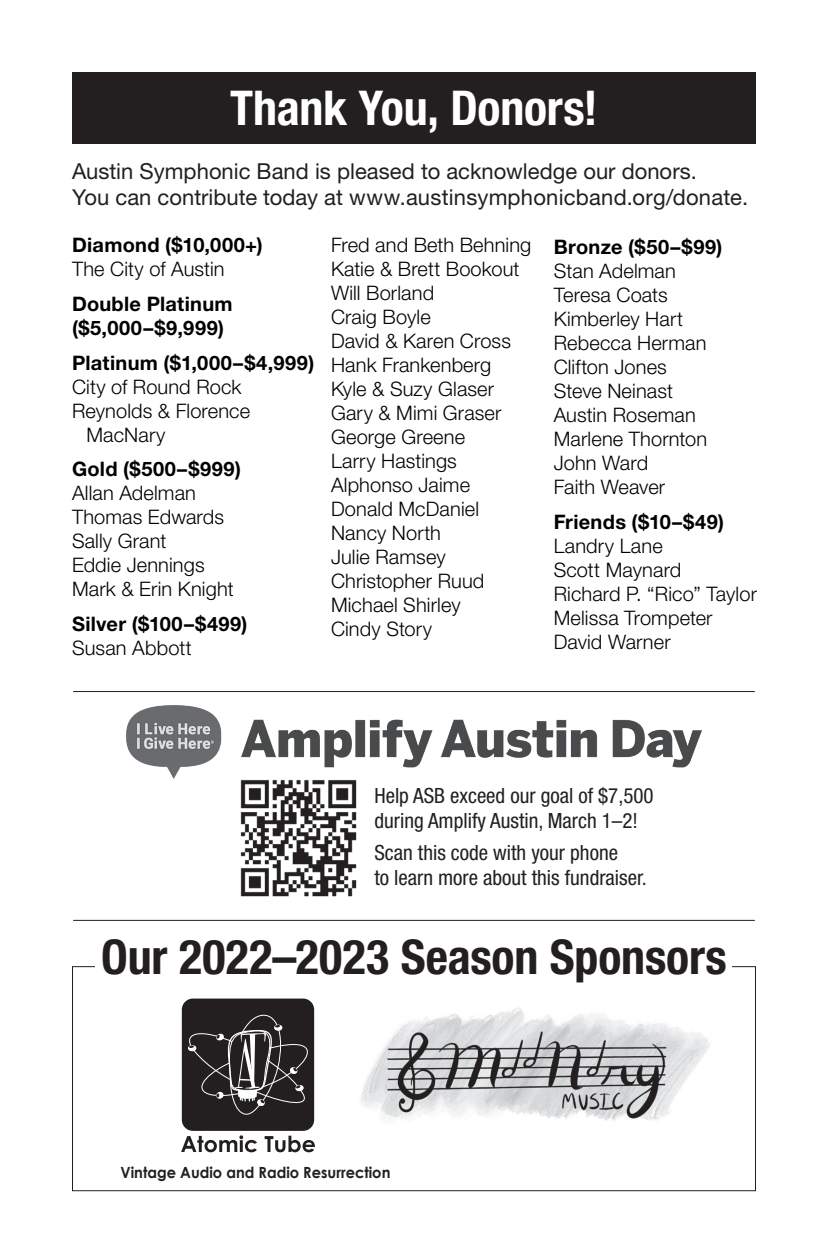
<style>
.page{position:relative;width:828px;height:1260px;background:#fff}
.page>*{position:absolute;margin:0;border:0;box-sizing:border-box;transform-origin:0 0}
.t1{font:700 condensed 48px "Helvetica Neue LT Std";letter-spacing:-.005em;color:#231f20}
.t2{font:700 condensed 48px "Helvetica Neue LT Std";letter-spacing:-.005em;color:#fff}
.t3{font:22px/26.4px "Helvetica Neue LT Std";letter-spacing:.005em;color:#231f20}
.t4{font:condensed 21px/25.2px "Helvetica Neue LT Std";color:#231f20}
.t5{font:300 20px/24px "Helvetica Neue LT Std";letter-spacing:.005em;color:#000}
.t6{font:700 20px/24px "Helvetica Neue LT Std";letter-spacing:.015em;color:#000}
.t7{font:700 15.4px "Century Gothic";color:#231f20;scale:.95 1}
</style>
<div class="page">
<div style="left:182px;top:999px;width:132px;height:132px;background:#231f20;border-radius:11px"></div>
<svg style="left:181px;top:1008px;width:134px;height:113px"></svg>
<svg style="left:181px;top:1135px;width:76px;height:17px"></svg>
<svg style="left:265px;top:1136px;width:50px;height:16px"></svg>
<img style="left:361px;top:1007px;width:349px;height:114px">
<div style="left:72px;top:72px;width:684px;height:72px;background:#231f20"></div>
<hr style="left:73px;top:691px;width:682px;height:1px;background:#231f20">
<hr style="left:73px;top:920px;width:682px;height:1px;background:#231f20">
<img style="left:240px;top:779px;width:117px;height:118px">
<img style="left:126px;top:706px;width:576px;height:72px">
<h1 class="t2" style="left:230px;top:79px;width:369px">Thank You, Donors!</h1>
<p class="t3" style="left:72px;top:157px;width:678px">Austin Symphonic Band is pleased to acknowledge our donors.<br>You can contribute today at www.austinsymphonicband.org/donate.</p>
<p class="t6" style="left:72px;top:232px;width:192px">Diamond ($10,000+)</p>
<p class="t5" style="left:72px;top:256px;width:154px">The City of Austin</p>
<p class="t6" style="left:72px;top:291px;width:162px">Double Platinum ($5,000–$9,999)</p>
<p class="t6" style="left:72px;top:350px;width:244px">Platinum ($1,000–$4,999)</p>
<p class="t5" style="left:72px;top:374px;width:171px">City of Round Rock</p>
<p class="t5" style="left:72px;top:398px;width:180px">Reynolds &amp; Florence</p>
<p class="t5" style="left:86px;top:422px;width:80px">MacNary</p>
<p class="t6" style="left:72px;top:457px;width:170px">Gold ($500–$999)</p>
<p class="t5" style="left:72px;top:481px;width:163px">Allan Adelman<br>Thomas Edwards<br>Sally Grant<br>Eddie Jennings<br>Mark &amp; Erin Knight</p>
<p class="t6" style="left:72px;top:612px;width:177px">Silver ($100–$499)</p>
<p class="t5" style="left:72px;top:636px;width:121px">Susan Abbott</p>
<p class="t6" style="left:554px;top:234px;width:170px">Bronze ($50–$99)</p>
<p class="t5" style="left:554px;top:258px;width:155px">Stan Adelman<br>Teresa Coats<br>Kimberley Hart<br>Rebecca Herman<br>Clifton Jones<br>Steve Neinast<br>Austin Roseman<br>Marlene Thornton<br>John Ward<br>Faith Weaver</p>
<p class="t6" style="left:554px;top:509px;width:172px">Friends ($10–$49)</p>
<p class="t5" style="left:554px;top:533px;width:205px">Landry Lane<br>Scott Maynard<br>Richard P. “Rico” Taylor<br>Melissa Trompeter<br>David Warner</p>
<p class="t5" style="left:331px;top:232px;width:202px">Fred and Beth Behning<br>Katie &amp; Brett Bookout<br>Will Borland<br>Craig Boyle<br>David &amp; Karen Cross<br>Hank Frankenberg<br>Kyle &amp; Suzy Glaser<br>Gary &amp; Mimi Graser<br>George Greene<br>Larry Hastings<br>Alphonso Jaime<br>Donald McDaniel<br>Nancy North<br>Julie Ramsey<br>Christopher Ruud<br>Michael Shirley<br>Cindy Story</p>
<p class="t4" style="left:374px;top:783px;width:281px">Help ASB exceed our goal of $7,500 during Amplify Austin, March 1–2!</p>
<p class="t4" style="left:374px;top:840px;width:274px">Scan this code with your phone<br>to learn more about this fundraiser.</p>
<h1 class="t1" style="left:101px;top:928px;width:627px">Our 2022–2023 Season Sponsors</h1>
<p class="t7" style="left:121px;top:1160px;width:286px">Vintage Audio and Radio Resurrection</p>
</div>
